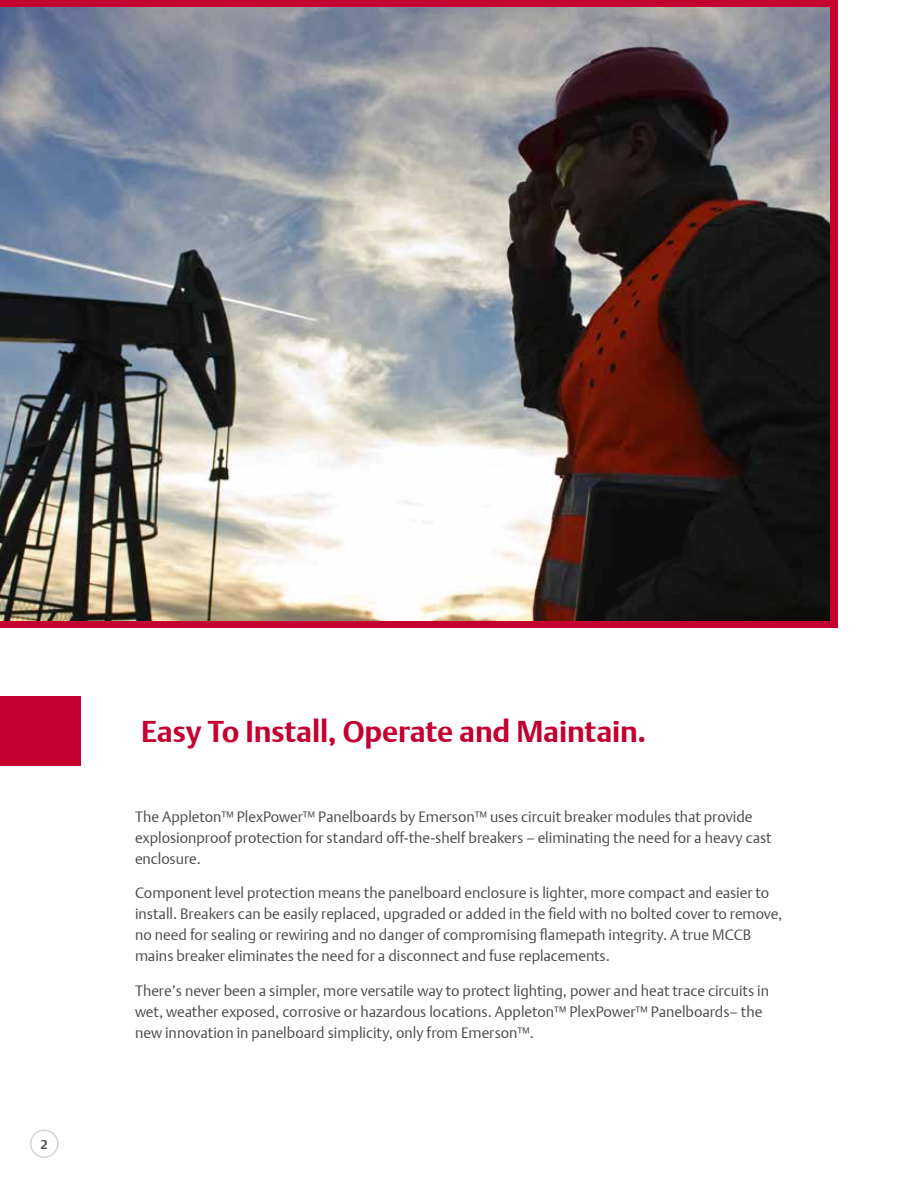
<style>
.page{position:relative;width:918px;height:1188px;background:#fff}
.page>*{position:absolute;margin:0;border:0;box-sizing:border-box;transform-origin:0 0}
.t1{font:700 30px "DTL Argo T";letter-spacing:-.005em;color:#c3002f}
.t2{font:15px/21px "DTL Argo T Light";color:#4d4d4f}
.t3{font:700 12.75px "DTL Argo T";color:#4d4d4f}
</style>
<div class="page">
<div style="left:30px;top:1130px;width:28px;height:28px;border:2px solid #d1d3d4;border-radius:50%"></div>
<svg style="left:0;top:0;width:838px;height:628px;background:#b90d36"></svg>
<div style="left:0;top:696px;width:81px;height:70px;background:#c3002f"></div>
<img style="left:0;top:8px;width:829px;height:612px">
<p class="t3" style="left:41px;top:1137px;width:9px">2</p>
<h1 class="t1" style="left:141px;top:714px;width:507px">Easy To Install, Operate and Maintain.</h1>
<p class="t2" style="left:135px;top:806px;width:638px">The Appleton™ PlexPower™ Panelboards by Emerson™ uses circuit breaker modules that provide explosionproof protection for standard off-the-shelf breakers – eliminating the need for a heavy cast enclosure.</p>
<p class="t2" style="left:135px;top:882px;width:649px">Component level protection means the panelboard enclosure is lighter, more compact and easier to install. Breakers can be easily replaced, upgraded or added in the field with no bolted cover to remove, no need for sealing or rewiring and no danger of compromising flamepath integrity. A true MCCB mains breaker eliminates the need for a disconnect and fuse replacements.</p>
<p class="t2" style="left:135px;top:980px;width:636px">There’s never been a simpler, more versatile way to protect lighting, power and heat trace circuits in wet, weather exposed, corrosive or hazardous locations. Appleton™ PlexPower™ Panelboards– the new innovation in panelboard simplicity, only from Emerson™.</p>
</div>
